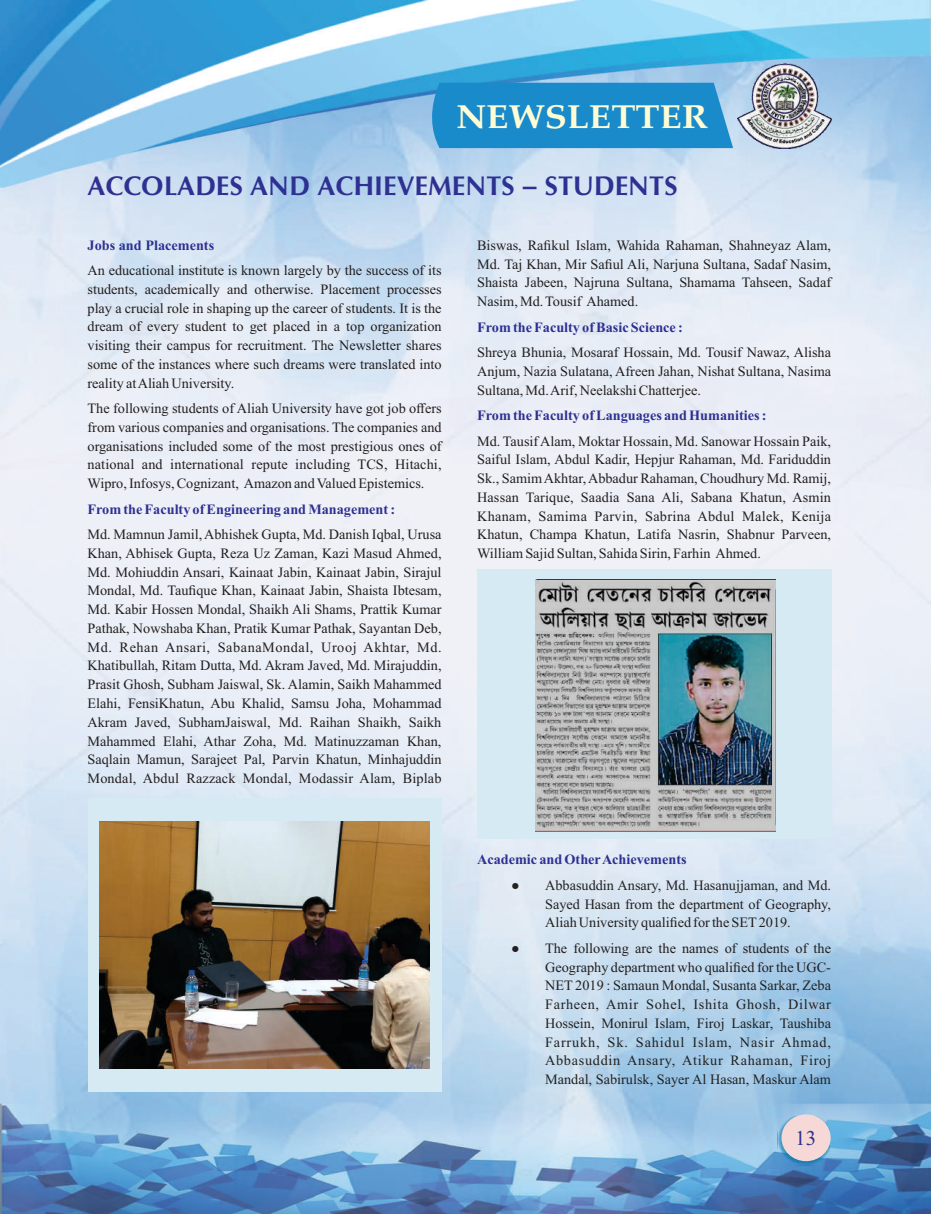
<style>
.page{position:relative;width:931px;height:1214px;background:#fff}
.page>*{position:absolute;margin:0;border:0;box-sizing:border-box;transform-origin:0 0}
.t1{font:700 33px "Palatino Linotype";color:#fffcd5;scale:1.1 1}
.t2{font:700 27px "CG Omega";color:#2e3092}
.t3{font:21px "Times New Roman";color:#2e3092}
.t4{font:14.25px/18.8px "Times New Roman";color:#231f20;text-align:justify}
.t5{font:14.25px/18.8px "Times New Roman";color:#222;text-align:justify}
.t6{font:700 14.25px "Times New Roman";color:#2e3092}
.s1{color:#222}
.s2{color:#231f20}
</style>
<div class="page">
<img style="left:0;top:0;width:931px;height:1214px">
<div style="left:778px;top:1115px;width:52px;height:50px;background:#0071a2;opacity:.6"></div>
<div style="left:781px;top:1114px;width:49px;height:47px;background:#f6d9d7;border-radius:50%"></div>
<img style="left:738px;top:63px;width:93px;height:85px">
<div style="left:429px;top:83px;width:304px;height:65px;background:#198bcb"></div>
<div style="left:88px;top:798px;width:353px;height:293px;background:#d6eaf4"></div>
<div style="left:477px;top:569px;width:354px;height:269px;background:#d6eaf4"></div>
<img style="left:100px;top:821px;width:329px;height:247px">
<img style="left:535px;top:579px;width:240px;height:252px">
<h1 class="t1" style="left:456px;top:104px;width:230px">NEWSLETTER</h1>
<h2 class="t2" style="left:87px;top:175px;width:591px">ACCOLADES AND ACHIEVEMENTS – STUDENTS</h2>
<p class="t6" style="left:88px;top:240px;width:128px">Jobs and Placements</p>
<p class="t4" style="left:88px;top:262px;width:356px">An educational institute is known largely by the success of its students, academically and otherwise. Placement processes play a crucial role in shaping up the career of students. It is the dream of every student to get placed in a top organization visiting their campus for recruitment. The Newsletter shares some of the instances where such dreams were translated into reality at Aliah University.</p>
<p class="t4" style="left:88px;top:400px;width:356px">The following students of Aliah University have got job offers from various companies and organisations. The companies and organisations included some of the most prestigious ones of national and international repute including TCS, Hitachi, Wipro, Infosys, Cognizant, Amazon and Valued Epistemics.</p>
<p class="t6" style="left:88px;top:504px;width:309px">From the Faculty of Engineering and Management :</p>
<p class="t4" style="left:87px;top:526px;width:356px">Md. Mamnun Jamil, Abhishek Gupta, Md. Danish Iqbal, Urusa Khan, Abhisek Gupta, Reza Uz Zaman, Kazi Masud Ahmed, Md. Mohiuddin Ansari, Kainaat Jabin, Kainaat Jabin, Sirajul Mondal, Md. Taufique Khan, Kainaat Jabin, Shaista Ibtesam, Md. Kabir Hossen Mondal, Shaikh Ali Shams, Prattik Kumar Pathak, Nowshaba Khan, Pratik Kumar Pathak, Sayantan Deb, Md. Rehan Ansari, SabanaMondal, Urooj Akhtar, Md.<br>Khatibullah, Ritam Dutta, Md. Akram Javed, Md. Mirajuddin, Prasit Ghosh, Subham Jaiswal, Sk. Alamin, Saikh Mahammed Elahi, FensiKhatun, Abu Khalid, Samsu Joha, Mohammad Akram Javed, SubhamJaiswal, Md. Raihan Shaikh, Saikh Mahammed Elahi, Athar Zoha, Md. Matinuzzaman Khan, Saqlain Mamun, Sarajeet Pal, Parvin Khatun, Minhajuddin Mondal, Abdul Razzack Mondal, Modassir Alam, Biplab</p>
<p class="t4" style="left:477px;top:237px;width:355px">Biswas, Rafikul Islam, Wahida Rahaman, Shahneyaz Alam, Md. Taj Khan, Mir Safiul Ali, Narjuna Sultana, Sadaf Nasim, Shaista Jabeen, Najruna Sultana, Shamama Tahseen, Sadaf Nasim, Md. Tousif Ahamed.</p>
<p class="t6" style="left:477px;top:322px;width:207px">From the Faculty of Basic Science :</p>
<p class="t4" style="left:477px;top:344px;width:355px">Shreya Bhunia, Mosaraf Hossain, Md. Tousif Nawaz, Alisha Anjum, Nazia Sulatana, Afreen Jahan, Nishat Sultana, Nasima Sultana, Md. Arif, Neelakshi Chatterjee.</p>
<p class="t6" style="left:477px;top:410px;width:291px">From the Faculty of Languages and Humanities :</p>
<p class="t4" style="left:477px;top:433px;width:355px">Md. Tausif Alam, Moktar Hossain, Md. Sanowar Hossain Paik, Saiful Islam, Abdul Kadir, Hepjur Rahaman, Md. Fariduddin Sk., Samim Akhtar, Abbadur Rahaman, Choudhury Md. Ramij, Hassan Tarique, Saadia Sana Ali, Sabana Khatun, Asmin Khanam, Samima Parvin, Sabrina Abdul Malek, Kenija Khatun, Champa Khatun, Latifa Nasrin, Shabnur Parveen, William Sajid Sultan, Sahida Sirin, Farhin Ahmed.</p>
<p class="t6" style="left:477px;top:854px;width:211px">Academic and OtherAchievements</p>
<p class="t4" style="left:545px;top:877px;width:287px;text-indent:-34px"><span class="s1">● Abbasuddin Ansary, Md. Hasanujjaman, and Md.<br>Sayed Hasan</span> from the department of Geography, Aliah University qualified for the SET2019.</p>
<p class="t5" style="left:545px;top:940px;width:287px;text-indent:-34px"><span class="s2">● The following are the names of students of the Geography department who qualified for the UGC-NET 2019 :</span> Samaun Mondal, Susanta Sarkar, Zeba Farheen, Amir Sohel, Ishita Ghosh, Dilwar Hossein, Monirul Islam, Firoj Laskar, Taushiba Farrukh, Sk. Sahidul Islam, Nasir Ahmad, Abbasuddin Ansary, Atikur Rahaman, Firoj Mandal, Sabirulsk, Sayer Al Hasan, Maskur Alam</p>
<h3 class="t3" style="left:795px;top:1130px;width:22px">13</h3>
</div>
